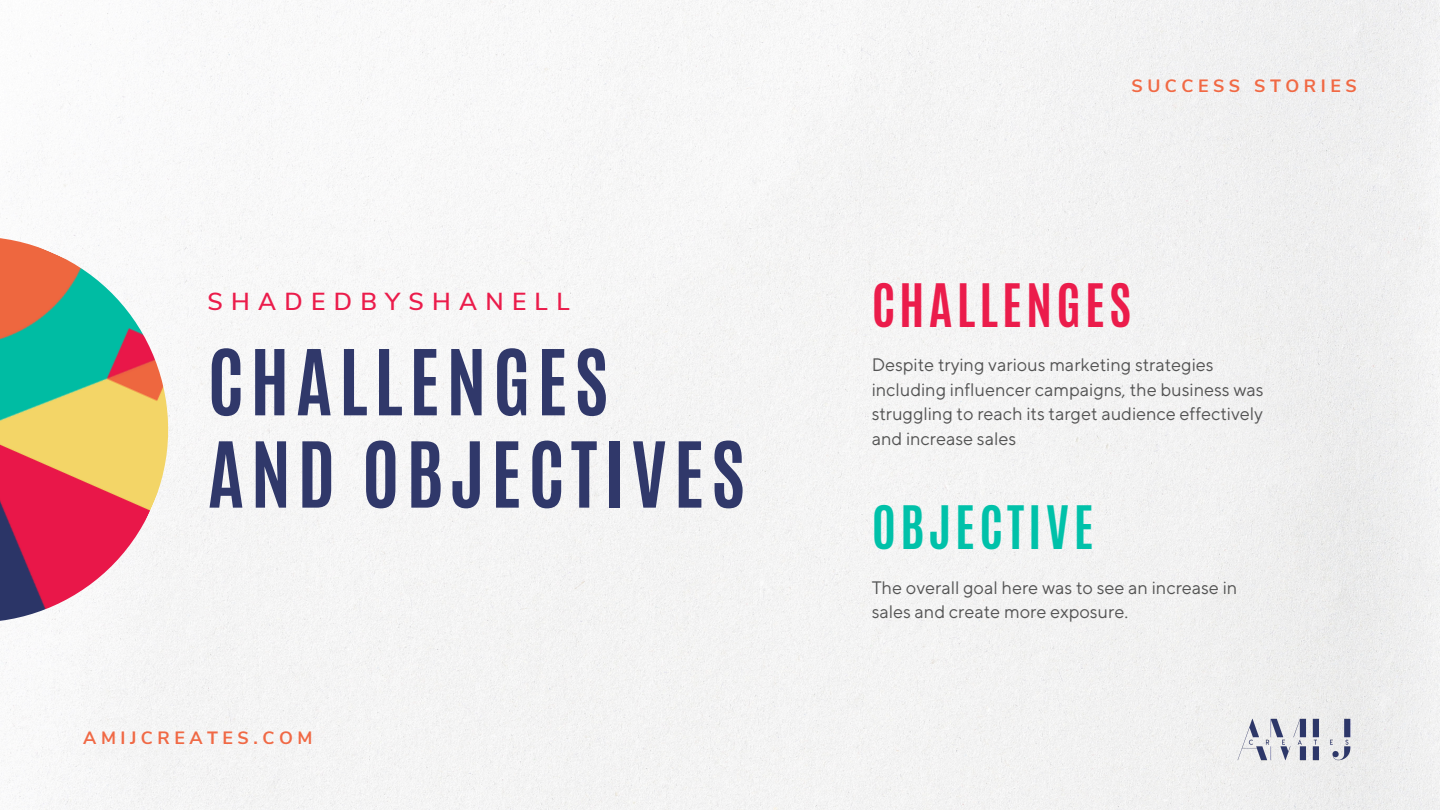
<style>
.page{position:relative;width:1440px;height:810px;background:#f4f4f4}
.page>*{position:absolute;margin:0;border:0;box-sizing:border-box;transform-origin:0 0}
.t1{font:700 77.2px/92.3px "Antonio";letter-spacing:.085em;color:#30386a}
.t2{font:700 50px "Antonio";letter-spacing:.085em;color:#eb1c4b}
.t3{font:700 50px "Antonio";letter-spacing:.085em;color:#00c1a9}
.t4{font:600 24.6px "Nunito Sans";letter-spacing:.335em;color:#eb1c4b}
.t5{font:18px/24.8px "TT Norms Pro";color:#545454}
.t6{font:700 17.8px "Nunito Sans";letter-spacing:.255em;color:#f06945}
.t7{font:700 17.8px "Nunito Sans";letter-spacing:.255em;color:#f16944}
</style>
<div class="page">
<img style="left:0;top:210px;width:195px;height:439px">
<img style="left:1228px;top:709px;width:131px;height:61px">
<h4 class="t4" style="left:208px;top:286px;width:364px">SHADEDBYSHANELL</h4>
<p class="t1" style="left:208px;top:337px;width:539px">CHALLENGES<br>AND OBJECTIVES</p>
<h1 class="t6" style="left:83px;top:726px;width:231px">AMIJCREATES.COM</h1>
<p class="t7" style="left:1131px;top:74px;width:227px">SUCCESS STORIES</p>
<p class="t2" style="left:872px;top:270px;width:261px">CHALLENGES</p>
<h3 class="t5" style="left:872px;top:353px;width:393px">Despite trying various marketing strategies including influencer campaigns, the business was struggling to reach its target audience effectively and increase sales</h3>
<h4 class="t3" style="left:872px;top:492px;width:223px">OBJECTIVE</h4>
<h2 class="t5" style="left:872px;top:576px;width:367px">The overall goal here was to see an increase in sales and create more exposure.</h2>
</div>
